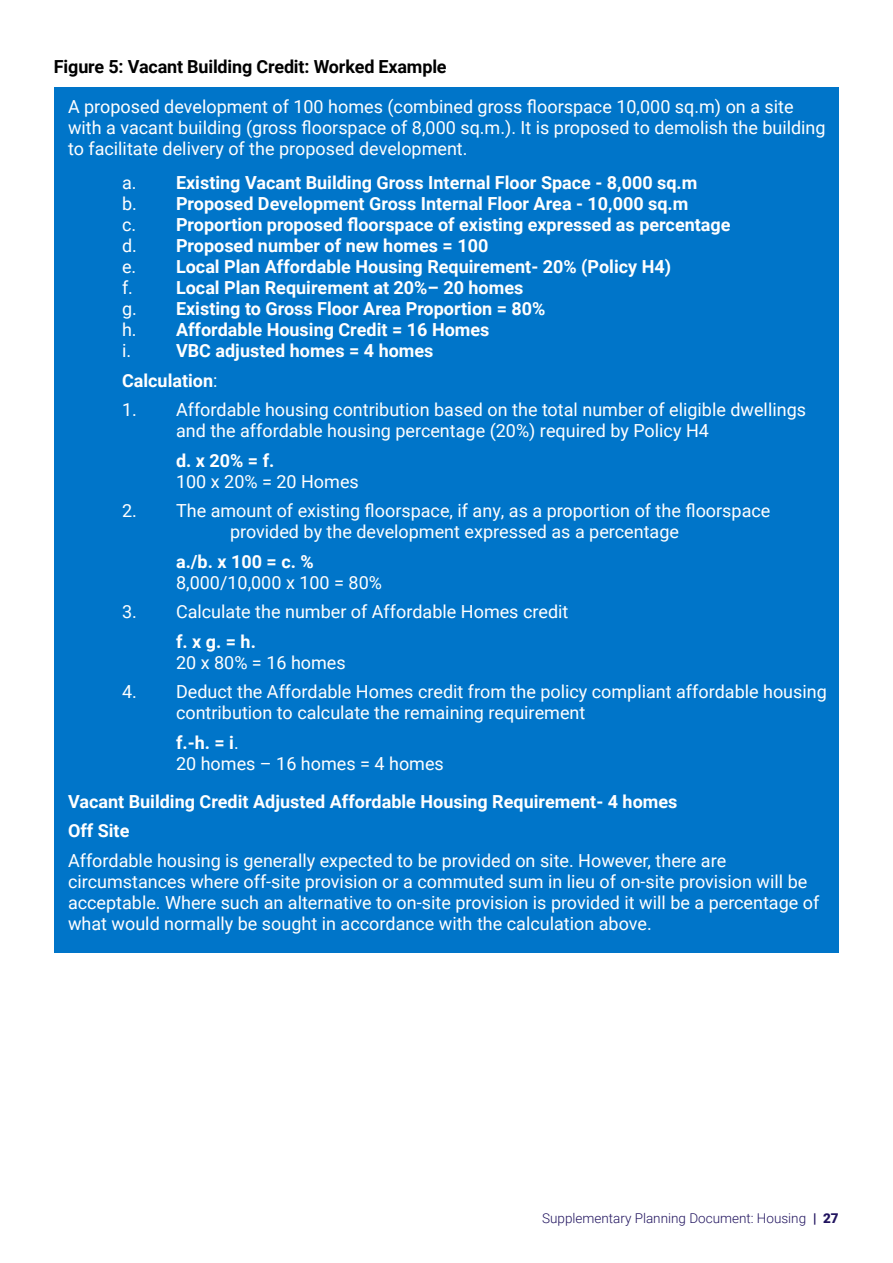
<style>
.page{position:relative;width:893px;height:1263px;background:#fff}
.page>*{position:absolute;margin:0;border:0;box-sizing:border-box;transform-origin:0 0}
.t1{font:18px/21px "Roboto";color:#fff}
.t2{font:700 18px "Roboto";color:#fff}
.t3{font:700 18px "Roboto";letter-spacing:-.01em;color:#000}
.t4{font:300 13.5px "Roboto";color:#21145f}
.s1{font-weight:400}
.s2{font-weight:700}
.s3{font-weight:900}
</style>
<div class="page">
<div style="left:54px;top:87px;width:785px;height:865px;background:#0075c9"></div>
<p class="t3" style="left:54px;top:54px;width:394px">Figure 5: Vacant Building Credit: Worked Example</p>
<p class="t1" style="left:68px;top:96px;width:759px">A proposed development of 100 homes (combined gross floorspace 10,000 sq.m) on a site with a vacant building (gross floorspace of 8,000 sq.m.). It is proposed to demolish the building</p>
<p class="t1" style="left:68px;top:138px;width:401px">to facilitate delivery of the proposed development.</p>
<p class="t2" style="left:122px;top:170px;width:577px"><span class="s1">a.</span> Existing Vacant Building Gross Internal Floor Space - 8,000 sq.m</p>
<p class="t2" style="left:122px;top:191px;width:568px"><span class="s1">b.</span> Proposed Development Gross Internal Floor Area - 10,000 sq.m</p>
<p class="t2" style="left:122px;top:212px;width:610px"><span class="s1">c.</span> Proportion proposed floorspace of existing expressed as percentage</p>
<p class="t2" style="left:122px;top:233px;width:368px"><span class="s1">d.</span> Proposed number of new homes = 100</p>
<p class="t2" style="left:122px;top:254px;width:551px"><span class="s1">e.</span> Local Plan Affordable Housing Requirement- 20% (Policy H4)</p>
<p class="t2" style="left:122px;top:275px;width:403px"><span class="s1">f.</span> Local Plan Requirement at 20%– 20 homes</p>
<p class="t2" style="left:122px;top:296px;width:425px"><span class="s1">g.</span> Existing to Gross Floor Area Proportion = 80%</p>
<p class="t2" style="left:122px;top:317px;width:369px"><span class="s1">h.</span> Affordable Housing Credit = 16 Homes</p>
<p class="t1" style="left:122px;top:340px;width:11px">i.</p>
<p class="t2" style="left:176px;top:338px;width:259px">VBC adjusted homes = 4 homes</p>
<p class="t2" style="left:122px;top:368px;width:97px">Calculation<span class="s1">:</span></p>
<p class="t1" style="left:176px;top:399px;width:632px;text-indent:-54px">1. Affordable housing contribution based on the total number of eligible dwellings and the affordable housing percentage (20%) required by Policy H4</p>
<p class="t2" style="left:176px;top:448px;width:100px">d. x 20% = f.</p>
<p class="t1" style="left:176px;top:470px;width:184px">100 x 20% = 20 Homes</p>
<p class="t1" style="left:122px;top:500px;width:650px">2. The amount of existing floorspace, if any, as a proportion of the floorspace</p>
<p class="t1" style="left:230px;top:521px;width:450px">provided by the development expressed as a percentage</p>
<p class="t2" style="left:176px;top:549px;width:139px">a./b. x 100 = c. %</p>
<p class="t1" style="left:176px;top:571px;width:207px">8,000/10,000 x 100 = 80%</p>
<p class="t1" style="left:122px;top:601px;width:448px">3. Calculate the number of Affordable Homes credit</p>
<p class="t2" style="left:176px;top:629px;width:81px">f. x g. = h.</p>
<p class="t1" style="left:176px;top:651px;width:171px">20 x 80% = 16 homes</p>
<p class="t1" style="left:176px;top:681px;width:652px;text-indent:-54px">4. Deduct the Affordable Homes credit from the policy compliant affordable housing contribution to calculate the remaining requirement</p>
<p class="t1" style="left:176px;top:731px;width:269px"><span class="s2">f.-h. = i</span>.<br>20 homes – 16 homes = 4 homes</p>
<p class="t2" style="left:68px;top:789px;width:611px">Vacant Building Credit Adjusted Affordable Housing Requirement- 4 homes</p>
<p class="t2" style="left:68px;top:818px;width:63px">Off Site</p>
<p class="t1" style="left:68px;top:849px;width:753px">Affordable housing is generally expected to be provided on site. However, there are circumstances where off-site provision or a commuted sum in lieu of on-site provision will be acceptable. Where such an alternative to on-site provision is provided it will be a percentage of what would normally be sought in accordance with the calculation above.</p>
<p class="t4" style="left:542px;top:1209px;width:298px">Supplementary Planning Document: Housing <span class="s3">| 27</span></p>
</div>
